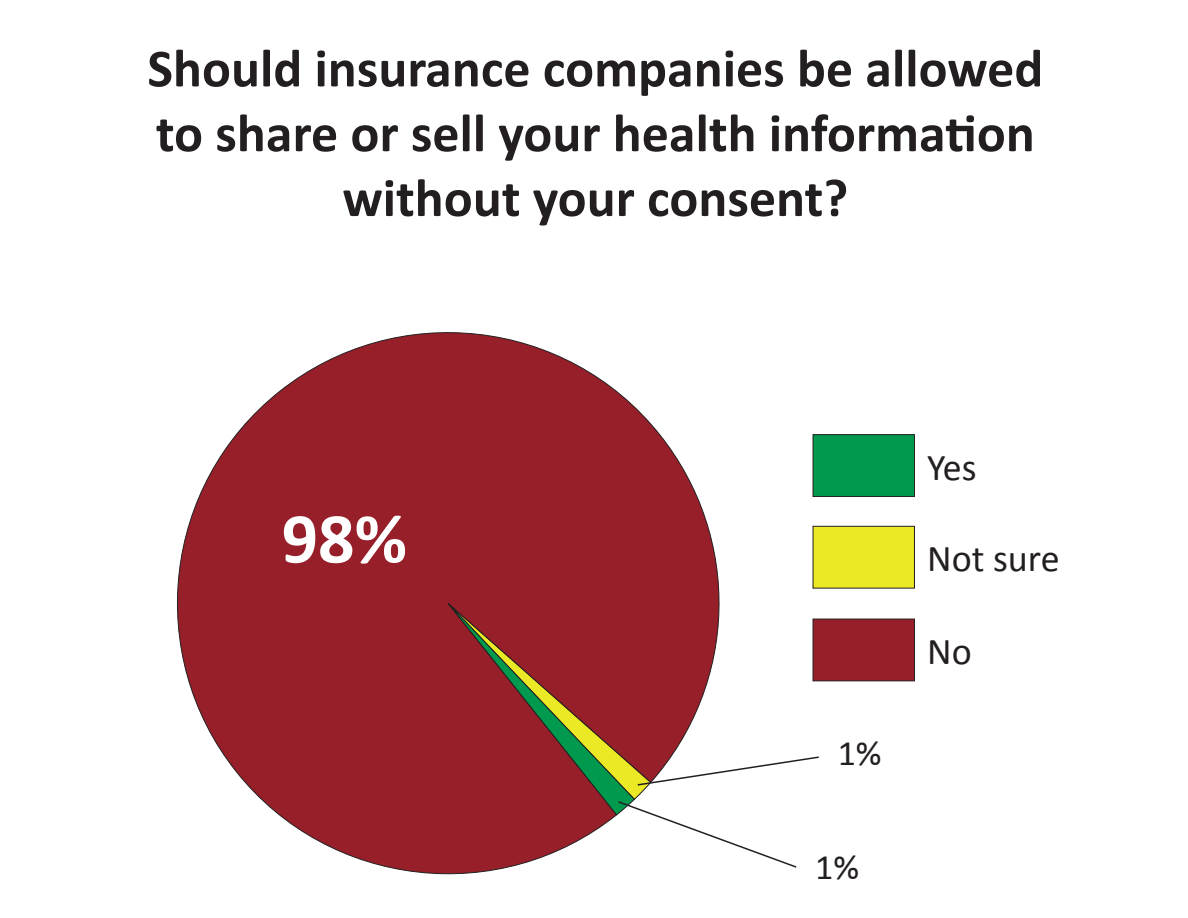
<style>
.page{position:relative;width:1188px;height:918px;background:#fff}
.page>*{position:absolute;margin:0;border:0;box-sizing:border-box;transform-origin:0 0}
.t1{font:700 72px "Calibri";color:#fff}
.t2{font:700 54px/64.8px "Calibri";color:#231f20;text-align:center}
.t3{font:38.1px "Calibri";color:#231f20}
.t4{font:36px "Calibri";color:#231f20}
</style>
<div class="page">
<div style="left:813px;top:526px;width:102px;height:63px;background:#ebe826;border:1px solid #231f20"></div>
<div style="left:813px;top:619px;width:102px;height:62px;background:#971f29;border:1px solid #231f20"></div>
<svg style="left:176px;top:332px;width:544px;height:543px"></svg>
<div style="left:813px;top:434px;width:102px;height:63px;background:#00994d;border:1px solid #231f20"></div>
<svg style="left:447px;top:602px;width:373px;height:267px"></svg>
<p class="t2" style="left:147px;top:33px;width:897px">Should insurance companies be allowed to share or sell your health information without your consent?</p>
<h1 class="t1" style="left:282px;top:494px;width:127px">98%</h1>
<p class="t4" style="left:838px;top:731px;width:45px">1%</p>
<p class="t4" style="left:815px;top:845px;width:45px">1%</p>
<p class="t3" style="left:927px;top:444px;width:51px">Yes</p>
<p class="t3" style="left:927px;top:535px;width:134px">Not sure</p>
<p class="t3" style="left:927px;top:628px;width:46px">No</p>
</div>
